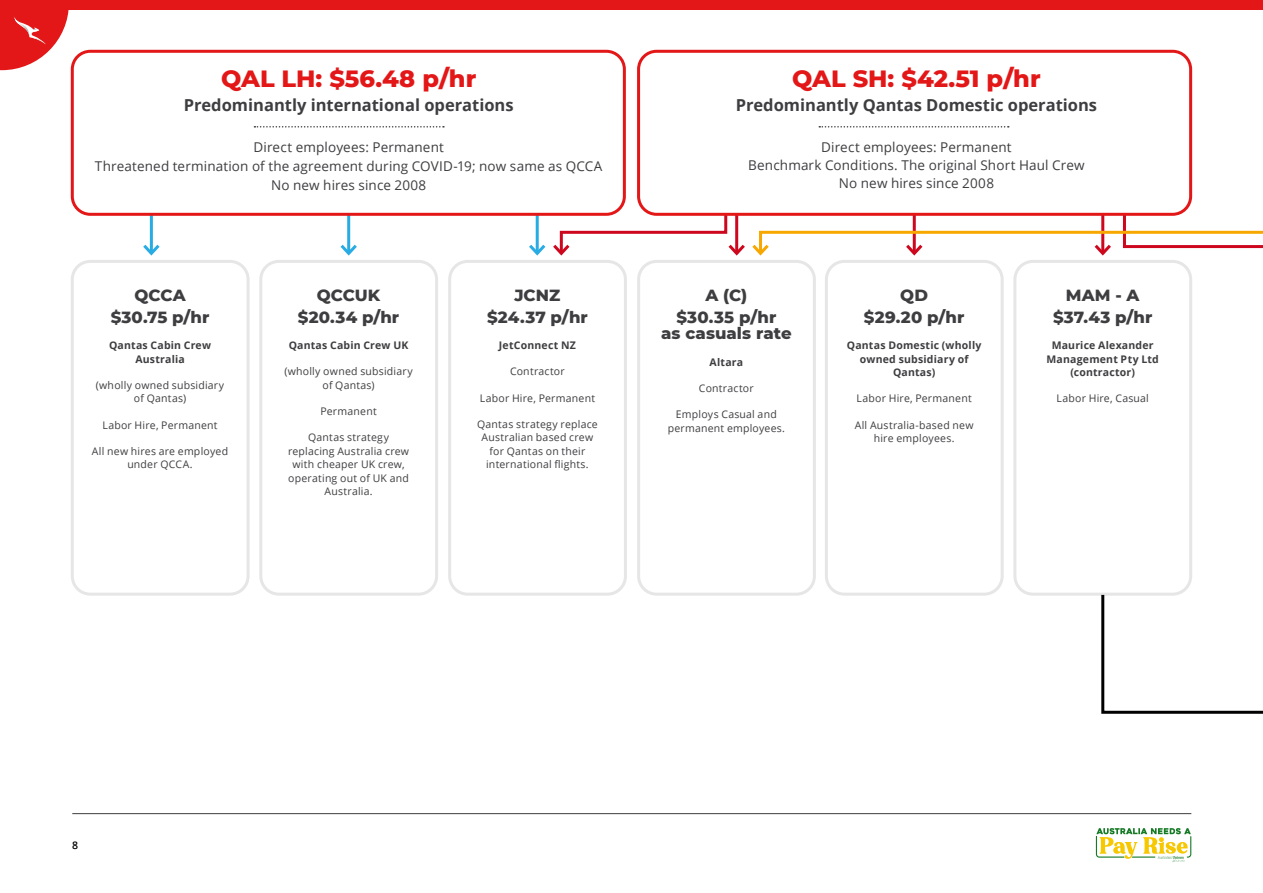
<style>
.page{position:relative;width:1263px;height:893px;background:#fff}
.page>*{position:absolute;margin:0;border:0;box-sizing:border-box;transform-origin:0 0}
.t1{font:800 24px "Montserrat";color:#e31717}
.t2{font:800 16.5px/22px "Montserrat";letter-spacing:.005em;color:#3e3d40;text-align:center}
.t3{font:700 16.5px "Open Sans";color:#3e3d40}
.t4{font:13.5px/19px "Open Sans";letter-spacing:.01em;color:#3e3d40;text-align:center}
.t5{font:10.5px/13.5px "Open Sans";letter-spacing:.02em;color:#3e3d40;text-align:center}
.t6{font:700 10.5px/13.5px "Open Sans";letter-spacing:.02em;color:#3e3d40;text-align:center}
.t7{font:600 10.5px "Open Sans";color:#000}
</style>
<div class="page">
<svg style="left:1096px;top:828px;width:95px;height:34px"></svg>
<hr style="left:72px;top:813px;width:1119px;height:1px;background:#3e3d40">
<div style="left:71px;top:260px;width:179px;height:336px;border:3px solid #e6e6e6;border-radius:18px"></div>
<div style="left:448px;top:260px;width:179px;height:336px;border:3px solid #e6e6e6;border-radius:18px"></div>
<div style="left:825px;top:260px;width:179px;height:336px;border:3px solid #e6e6e6;border-radius:18px"></div>
<div style="left:637px;top:260px;width:179px;height:336px;border:3px solid #e6e6e6;border-radius:18px"></div>
<div style="left:259px;top:260px;width:179px;height:336px;border:3px solid #e6e6e6;border-radius:18px"></div>
<div style="left:1013px;top:260px;width:179px;height:336px;border:3px solid #e6e6e6;border-radius:18px"></div>
<hr style="left:150px;top:215px;width:3px;height:38px;background:#29abe3">
<svg style="left:143px;top:241px;width:17px;height:15px"></svg>
<hr style="left:347px;top:215px;width:3px;height:38px;background:#29abe3">
<svg style="left:340px;top:241px;width:17px;height:15px"></svg>
<svg style="left:1100px;top:592px;width:163px;height:122px"></svg>
<svg style="left:0;top:10px;width:69px;height:60px"></svg>
<div style="left:0;top:0;width:1263px;height:10px;background:#e31717"></div>
<svg style="left:526px;top:211px;width:737px;height:50px"></svg>
<div style="left:71px;top:50px;width:555px;height:166px;border:3px solid #e31717;border-radius:18px"></div>
<div style="left:637px;top:50px;width:555px;height:166px;border:3px solid #e31717;border-radius:18px"></div>
<svg style="left:254px;top:126px;width:190px;height:2px"></svg>
<svg style="left:819px;top:126px;width:190px;height:2px"></svg>
<h1 class="t1" style="left:221px;top:61px;width:257px">QAL LH: $56.48 p/hr</h1>
<h2 class="t3" style="left:184px;top:93px;width:331px">Predominantly international operations</h2>
<h1 class="t1" style="left:792px;top:61px;width:250px">QAL SH: $42.51 p/hr</h1>
<h2 class="t3" style="left:736px;top:93px;width:363px">Predominantly Qantas Domestic operations</h2>
<p class="t4" style="left:95px;top:138px;width:509px">Direct employees: Permanent<br>Threatened termination of the agreement during COVID-19; now same as QCCA<br>No new hires since 2008</p>
<p class="t4" style="left:748px;top:138px;width:338px;line-height:18px">Direct employees: Permanent<br>Benchmark Conditions. The original Short Haul Crew<br>No new hires since 2008</p>
<h2 class="t2" style="left:111px;top:283px;width:100px">QCCA $30.75 p/hr</h2>
<p class="t6" style="left:109px;top:338px;width:103px">Qantas Cabin Crew<br>Australia</p>
<p class="t5" style="left:96px;top:378px;width:130px">(wholly owned subsidiary of Qantas)</p>
<p class="t5" style="left:102px;top:418px;width:117px">Labor Hire, Permanent</p>
<p class="t5" style="left:92px;top:444px;width:138px">All new hires are employed under QCCA.</p>
<h2 class="t2" style="left:298px;top:283px;width:103px">QCCUK $20.34 p/hr</h2>
<p class="t6" style="left:289px;top:338px;width:121px">Qantas Cabin Crew UK</p>
<p class="t5" style="left:284px;top:365px;width:130px">(wholly owned subsidiary of Qantas)</p>
<p class="t5" style="left:320px;top:404px;width:58px">Permanent</p>
<p class="t5" style="left:288px;top:431px;width:123px">Qantas strategy replacing Australia crew with cheaper UK crew, operating out of UK and<br>Australia.</p>
<h2 class="t2" style="left:487px;top:283px;width:102px">JCNZ $24.37 p/hr</h2>
<p class="t6" style="left:499px;top:338px;width:79px">JetConnect NZ</p>
<p class="t5" style="left:510px;top:365px;width:56px">Contractor</p>
<p class="t5" style="left:480px;top:391px;width:117px">Labor Hire, Permanent</p>
<p class="t5" style="left:477px;top:417px;width:122px">Qantas strategy replace<br>Australian based crew for Qantas on their international flights.</p>
<h2 class="t2" style="left:676px;top:283px;width:101px">A (C) $30.35 p/hr</h2>
<h2 class="t2" style="left:661px;top:322px;width:132px">as casuals rate</h2>
<p class="t6" style="left:709px;top:355px;width:35px">Altara</p>
<p class="t5" style="left:699px;top:381px;width:56px">Contractor</p>
<p class="t5" style="left:668px;top:407px;width:119px">Employs Casual and permanent employees.</p>
<h2 class="t2" style="left:864px;top:283px;width:102px">QD<br>$29.20 p/hr</h2>
<p class="t6" style="left:847px;top:338px;width:136px">Qantas Domestic (wholly owned subsidiary of<br>Qantas)</p>
<p class="t5" style="left:856px;top:392px;width:117px">Labor Hire, Permanent</p>
<p class="t5" style="left:855px;top:418px;width:120px">All Australia-based new hire employees.</p>
<h2 class="t2" style="left:1053px;top:283px;width:101px">MAM - A $37.43 p/hr</h2>
<p class="t6" style="left:1046px;top:338px;width:114px">Maurice Alexander<br>Management Pty Ltd (contractor)</p>
<p class="t5" style="left:1056px;top:392px;width:94px">Labor Hire, Casual</p>
<p class="t7" style="left:72px;top:838px;width:7px">8</p>
</div>
